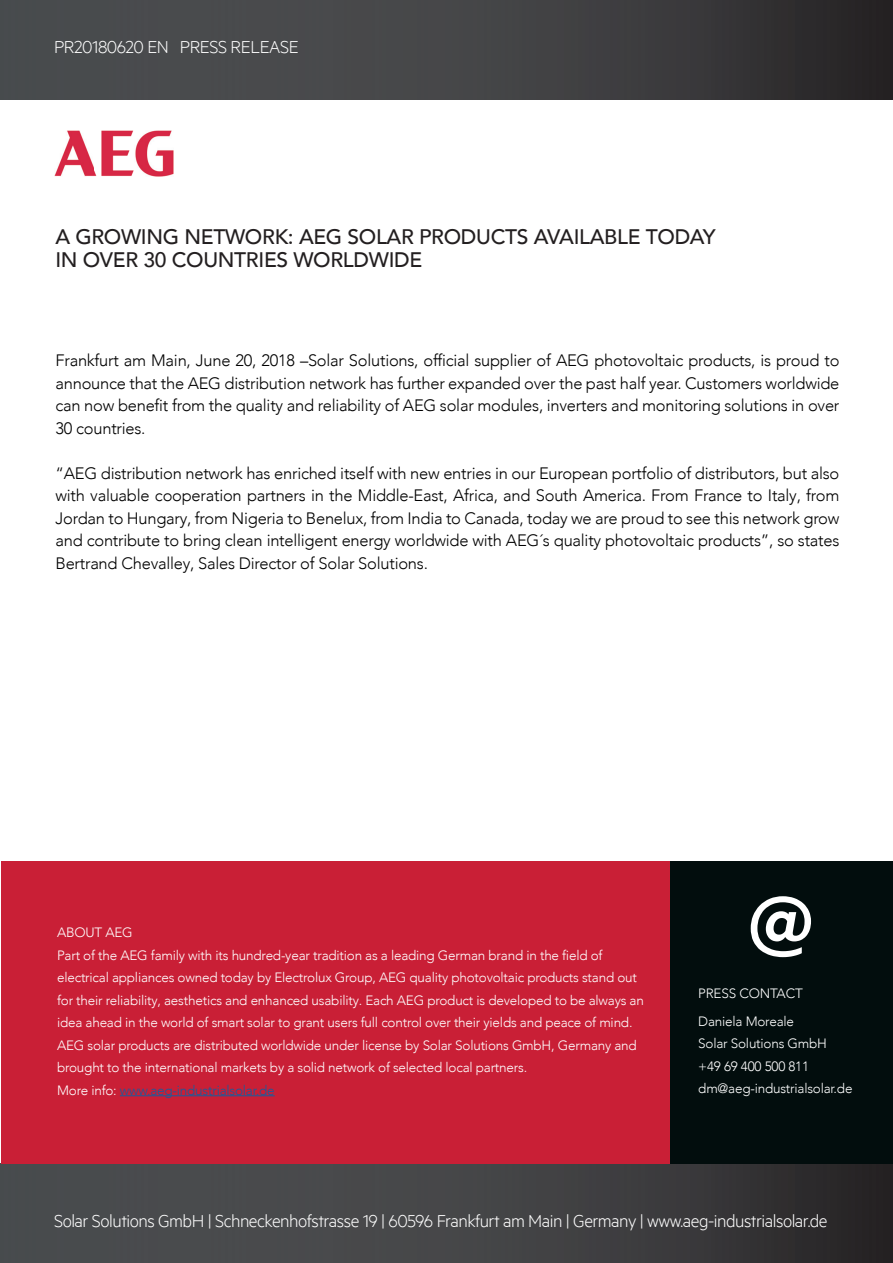
<style>
.page{position:relative;width:893px;height:1263px;background:#fff}
.page>*{position:absolute;margin:0;border:0;box-sizing:border-box;transform-origin:0 0}
.t1{font:500 84px "Metric";color:#fff}
.t2{font:500 21px/22.5px "Avenir LT Com";letter-spacing:-.015em;color:#231f20}
.t3{font:300 19.5px "Metric";letter-spacing:-.025em;color:#fff}
.t4{font:300 16.5px/22.5px "Avenir LT Com";letter-spacing:-.015em;color:#000001;text-align:justify}
.t5{font:300 13.5px/22.5px "Avenir LT Com";letter-spacing:-.015em;color:#fff}
.s1{color:#175d9e}
</style>
<div class="page">
<div style="left:0;top:0;width:893px;height:100px;background:linear-gradient(to right,#515456,#302d2f)"></div>
<div style="left:0;top:1163px;width:893px;height:100px;background:linear-gradient(to right,#515456,#302d2f)"></div>
<img style="left:54px;top:130px;width:120px;height:46px">
<div style="left:1px;top:861px;width:670px;height:302px;background:#c91f36"></div>
<hr style="left:120px;top:1095px;width:155px;height:1px;background:#175d9e">
<div style="left:671px;top:861px;width:222px;height:302px;background:#020d0d"></div>
<p class="t3" style="left:54px;top:36px;width:246px">PR20180620 EN PRESS RELEASE</p>
<p class="t2" style="left:55px;top:226px;width:662px">A GROWING NETWORK: AEG SOLAR PRODUCTS AVAILABLE TODAY<br>IN OVER 30 COUNTRIES WORLDWIDE</p>
<p class="t4" style="left:56px;top:349px;width:785px">Frankfurt am Main, June 20, 2018 –Solar Solutions, official supplier of AEG photovoltaic products, is proud to announce that the AEG distribution network has further expanded over the past half year. Customers worldwide can now benefit from the quality and reliability of AEG solar modules, inverters and monitoring solutions in over 30 countries.</p>
<p class="t4" style="left:56px;top:462px;width:785px">“AEG distribution network has enriched itself with new entries in our European portfolio of distributors, but also with valuable cooperation partners in the Middle-East, Africa, and South America. From France to Italy, from Jordan to Hungary, from Nigeria to Benelux, from India to Canada, today we are proud to see this network grow and contribute to bring clean intelligent energy worldwide with AEG´s quality photovoltaic products”, so states Bertrand Chevalley, Sales Director of Solar Solutions.</p>
<p class="t5" style="left:57px;top:921px;width:588px">ABOUT AEG<br>Part of the AEG family with its hundred-year tradition as a leading German brand in the field of electrical appliances owned today by Electrolux Group, AEG quality photovoltaic products stand out for their reliability, aesthetics and enhanced usability. Each AEG product is developed to be always an idea ahead in the world of smart solar to grant users full control over their yields and peace of mind.<br>AEG solar products are distributed worldwide under license by Solar Solutions GmbH, Germany and brought to the international markets by a solid network of selected local partners.<br>More info: <span class="s1">www.aeg-industrialsolar.de</span></p>
<h1 class="t1" style="left:748px;top:869px;width:67px">@</h1>
<p class="t5" style="left:698px;top:980px;width:106px;line-height:27px">PRESS CONTACT<br>Daniela Moreale</p>
<p class="t5" style="left:698px;top:1032px;width:156px">Solar Solutions GmbH +49 69 400 500 811 dm@aeg-industrialsolar.de</p>
<p class="t3" style="left:54px;top:1210px;width:775px">Solar Solutions GmbH | Schneckenhofstrasse 19 | 60596 Frankfurt am Main | Germany | www.aeg-industrialsolar.de</p>
</div>
